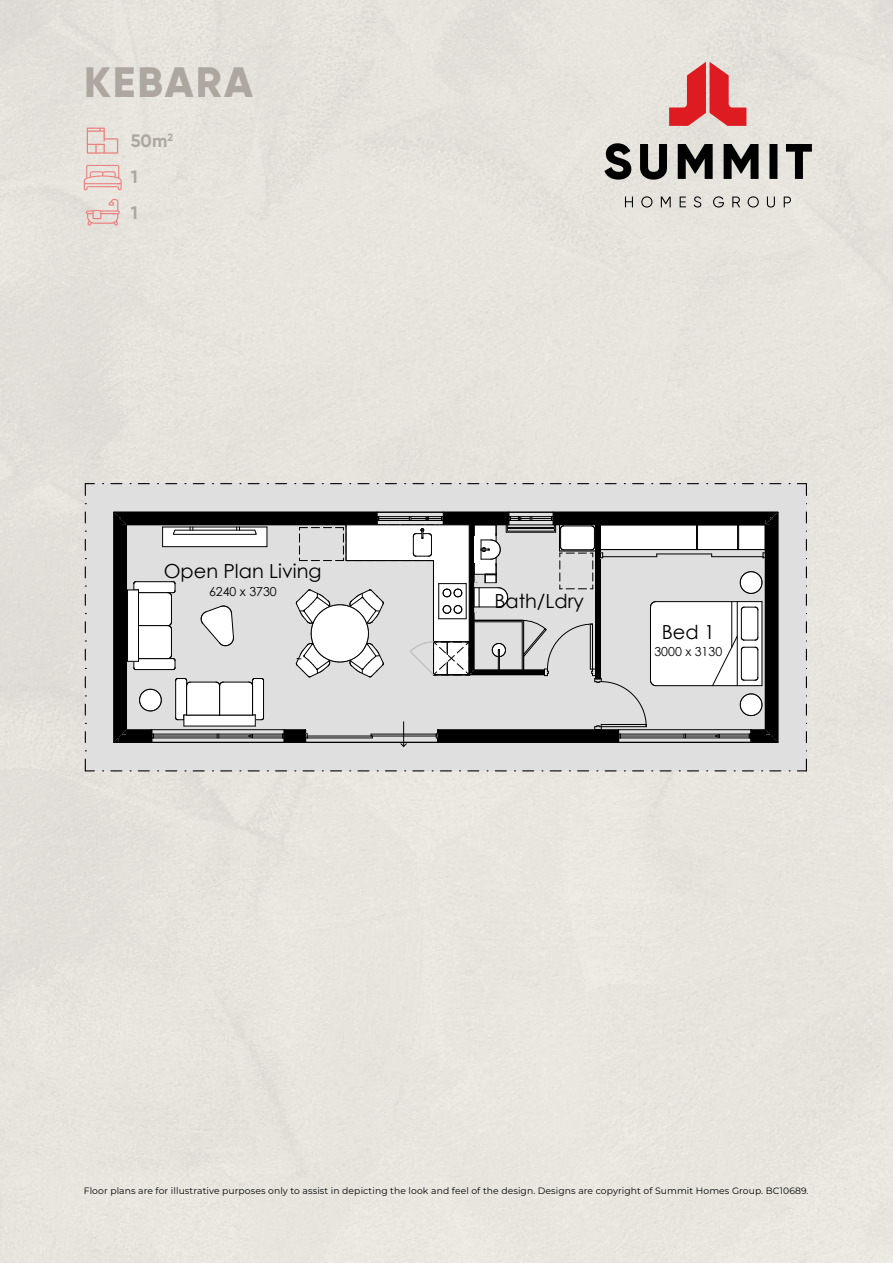
<style>
.page{position:relative;width:893px;height:1263px;background:#e7e4de}
.page>*{position:absolute;margin:0;border:0;box-sizing:border-box;transform-origin:0 0}
.t1{font:800 42.45px "Gilroy";letter-spacing:.05em;color:#ada79f}
.t2{font:19.35px "Century Gothic";color:#000}
.t3{font:700 18px/36px "Gilroy";color:#ada79f}
.t4{font:12.45px "Century Gothic";color:#000}
.t5{font:9.3px "Montserrat";letter-spacing:.01em;color:#000002}
</style>
<div class="page">
<svg style="left:590px;top:55px;width:234px;height:171px;background:#cfc0bb"></svg>
<svg style="left:85px;top:199px;width:35px;height:27px"></svg>
<svg style="left:84px;top:165px;width:38px;height:25px"></svg>
<svg style="left:87px;top:128px;width:31px;height:26px"></svg>
<div style="left:85px;top:484px;width:721px;height:287px;background:#dfdfdf"></div>
<hr style="left:184px;top:726px;width:71px;height:1px;background:#000">
<svg style="left:175px;top:678px;width:89px;height:48px;background:#e1e1e1"></svg>
<div style="left:163px;top:527px;width:104px;height:20px;background:#fff"></div>
<svg style="left:267px;top:527px;width:1px;height:20px"></svg>
<hr style="left:163px;top:546px;width:104px;height:1px;background:#000">
<svg style="left:162px;top:527px;width:1px;height:20px"></svg>
<hr style="left:163px;top:527px;width:104px;height:1px;background:#000">
<hr style="left:175px;top:530px;width:80px;height:1px;background:#000">
<hr style="left:174px;top:534px;width:82px;height:1px;background:#000">
<hr style="left:127px;top:590px;width:1px;height:71px;background:#000">
<svg style="left:128px;top:581px;width:48px;height:89px;background:#e4e4e4"></svg>
<svg style="left:139px;top:689px;width:23px;height:23px"></svg>
<svg style="left:201px;top:606px;width:33px;height:40px"></svg>
<hr style="left:778px;top:512px;width:1px;height:230px;background:#000">
<div style="left:119px;top:512px;width:258px;height:5px;background:#000"></div>
<hr style="left:122px;top:517px;width:255px;height:3px;background:#000">
<div style="left:127px;top:520px;width:250px;height:5px;background:#000"></div>
<svg style="left:114px;top:513px;width:13px;height:12px"></svg>
<hr style="left:114px;top:512px;width:263px;height:1px;background:#000">
<hr style="left:127px;top:525px;width:250px;height:1px;background:#000">
<div style="left:114px;top:517px;width:5px;height:220px;background:#000"></div>
<hr style="left:119px;top:520px;width:3px;height:215px;background:#000">
<hr style="left:122px;top:525px;width:4px;height:205px;background:#000">
<hr style="left:126px;top:525px;width:1px;height:205px;background:#000">
<hr style="left:152px;top:742px;width:132px;height:1px;background:#000">
<hr style="left:152px;top:729px;width:132px;height:1px;background:#000">
<hr style="left:153px;top:738px;width:129px;height:1px;background:#000">
<hr style="left:153px;top:734px;width:129px;height:1px;background:#000">
<hr style="left:153px;top:736px;width:64px;height:1px;background:#000">
<svg style="left:248px;top:734px;width:5px;height:4px"></svg>
<hr style="left:219px;top:736px;width:63px;height:1px;background:#000">
<svg style="left:114px;top:729px;width:40px;height:14px"></svg>
<svg style="left:85px;top:759px;width:9px;height:12px"></svg>
<svg style="left:797px;top:759px;width:10px;height:12px"></svg>
<svg style="left:797px;top:483px;width:10px;height:12px"></svg>
<svg style="left:85px;top:483px;width:9px;height:12px"></svg>
<svg style="left:282px;top:512px;width:496px;height:235px"></svg>
<h1 class="t1" style="left:84px;top:63px;width:171px">KEBARA</h1>
<h3 class="t3" style="left:131px;top:124px;width:44px">50m<sup>2<br></sup>1<br>1</h3>
<h2 class="t2" style="left:164px;top:564px;width:159px">Open Plan Living</h2>
<h3 class="t4" style="left:209px;top:586px;width:69px">6240 x 3730</h3>
<h2 class="t2" style="left:494px;top:593px;width:91px">Bath/Ldry</h2>
<h2 class="t2" style="left:662px;top:624px;width:55px">Bed 1</h2>
<h3 class="t4" style="left:654px;top:647px;width:69px">3000 x 3130</h3>
<p class="t5" style="left:84px;top:1187px;width:726px">Floor plans are for illustrative purposes only to assist in depicting the look and feel of the design. Designs are copyright of Summit Homes Group. BC10689.</p>
</div>
